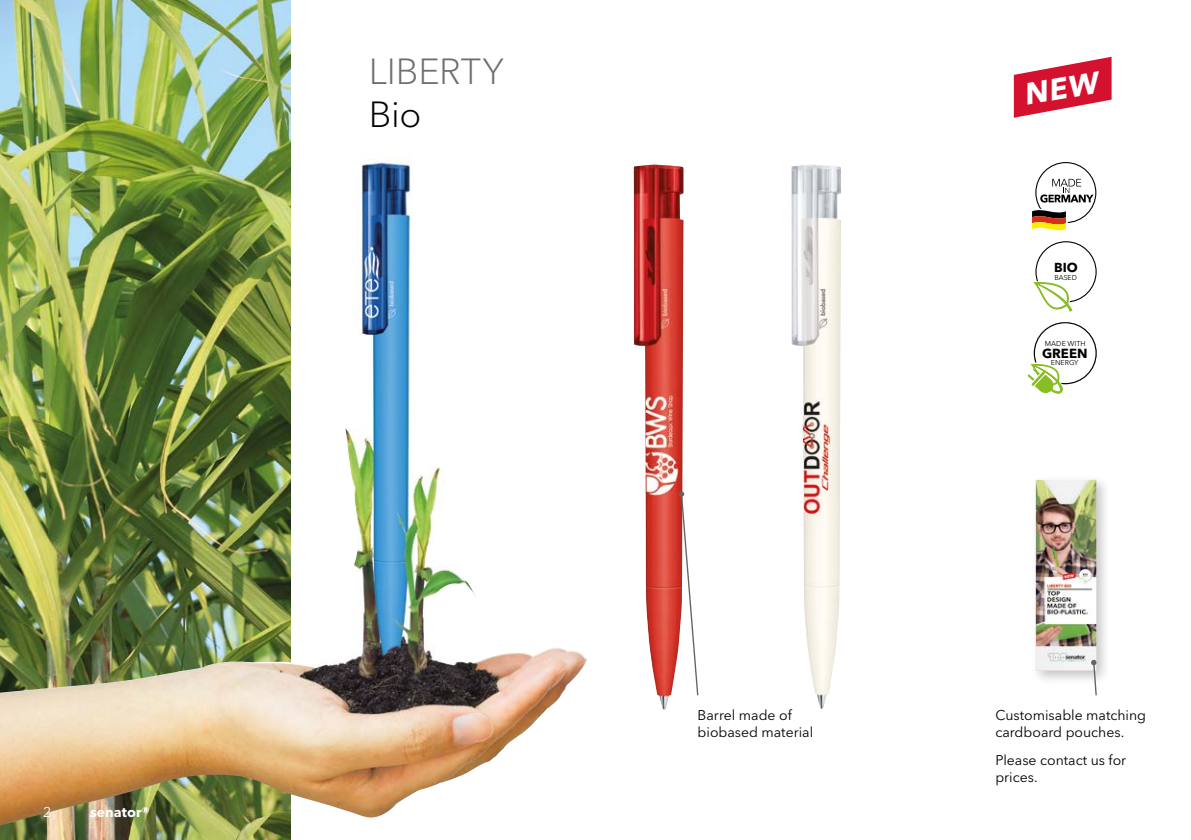
<style>
.page{position:relative;width:1191px;height:840px;background:#fff}
.page>*{position:absolute;margin:0;border:0;box-sizing:border-box;transform-origin:0 0}
.t1{font:300 36px "Avenir Next W1 G";color:#706f6f}
.t2{font:300 36px "Avenir Next W1 G";color:#000}
.t3{font:14px/16.8px "Avenir Next W1 G";color:#000}
.t4{font:700 14px "Avenir Next W1 G";letter-spacing:.005em;color:#fff}
.t5{font:14px "Avenir Next W1 G";color:#fff}
.t6{font:700 13px "Avenir Next W1 G";color:#000}
.t7{font:7px "Avenir Next W1 G";color:#000}
</style>
<div class="page">
<img style="left:0;top:0;width:291px;height:839px">
<img style="left:791px;top:164px;width:50px;height:544px">
<img style="left:633px;top:164px;width:51px;height:545px">
<img style="left:0;top:114px;width:588px;height:711px">
<svg style="left:1032px;top:162px;width:64px;height:69px"></svg>
<svg style="left:1033px;top:241px;width:63px;height:71px"></svg>
<svg style="left:678px;top:490px;width:21px;height:206px"></svg>
<svg style="left:1027px;top:322px;width:69px;height:72px"></svg>
<div style="left:1029px;top:474px;width:82px;height:211px;background:#000;opacity:.23"></div>
<img style="left:1035px;top:479px;width:61px;height:191px">
<svg style="left:1090px;top:659px;width:7px;height:37px"></svg>
<svg style="left:1013px;top:57px;width:98px;height:61px"></svg>
<p class="t5" style="left:43px;top:802px;width:10px">2</p>
<p class="t4" style="left:90px;top:802px;width:61px">senator®</p>
<h1 class="t1" style="left:369px;top:50px;width:136px">LIBERTY</h1>
<h1 class="t2" style="left:369px;top:93px;width:54px">Bio</h1>
<p class="t3" style="left:697px;top:706px;width:117px">Barrel made of biobased material</p>
<p class="t6" style="left:1054px;top:259px;width:25px">BIO</p>
<p class="t7" style="left:1054px;top:273px;width:24px">BASED</p>
<p class="t7" style="left:1045px;top:339px;width:42px">MADE WITH</p>
<p class="t6" style="left:1042px;top:345px;width:47px">GREEN</p>
<p class="t7" style="left:1050px;top:358px;width:29px">ENERGY</p>
<p class="t3" style="left:995px;top:706px;width:152px">Customisable matching cardboard pouches.</p>
<p class="t3" style="left:995px;top:751px;width:132px">Please contact us for prices.</p>
</div>
